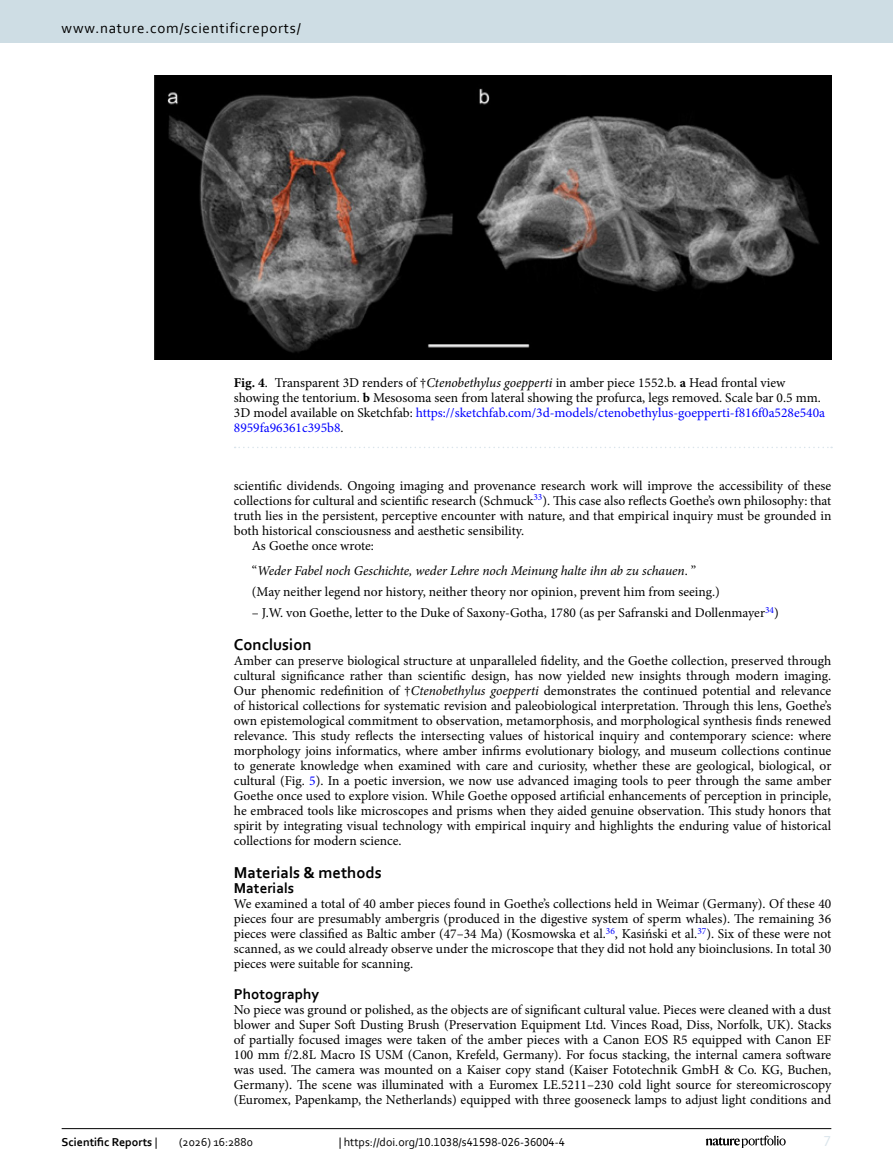
<style>
.page{position:relative;width:893px;height:1174px;background:#fff}
.page>*{position:absolute;margin:0;border:0;box-sizing:border-box;transform-origin:0 0}
.Head_1{font:700 16.5px "Corbel";color:#000}
.t1{font:15px "Corbel";letter-spacing:.05em;color:#000}
.Head_2{font:700 15px "Corbel";color:#000}
.Head_2_After_1{font:700 15px "Corbel";color:#000}
.t2{font:15px "Corbel";color:#d9e4eb}
.Body_Text{font:13.5px/15px "Minion Pro";color:#000;text-align:justify}
.Body_Text_Indent{font:13.5px/15px "Minion Pro";color:#000;text-align:justify}
.Figure_Caption{font:13.5px/15px "Minion Pro";color:#000}
.Block_Quote{font:13.5px "Minion Pro";color:#000}
.Block_Quote-2{font:italic 13.5px "Minion Pro";letter-spacing:-.01em;color:#000}
.t3{font:12px "Corbel";color:#000}
.t4{font:700 12px "Corbel";color:#000}
.s1{font-weight:700}
.s2{font-style:italic}
.s3{color:#00f}
.s4{font-style:normal}
.s5{font-weight:400}
</style>
<div class="page">
<img style="left:155px;top:76px;width:676px;height:283px">
<svg style="left:235px;top:447px;width:597px;height:1px"></svg>
<hr style="left:62px;top:1128px;width:769px;height:1px;background:#000">
<svg style="left:706px;top:1135px;width:80px;height:12px"></svg>
<div style="left:0;top:0;width:893px;height:43px;background:#cedde4"></div>
<p class="t1" style="left:62px;top:18px;width:241px">www.nature.com/scientificreports/</p>
<p class="Figure_Caption" style="left:234px;top:375px;width:593px"><span class="s1">Fig. 4</span>. Transparent 3D renders of †<span class="s2">Ctenobethylus goepperti</span> in amber piece 1552.b. <span class="s1">a</span> Head frontal view showing the tentorium. <span class="s1">b</span> Mesosoma seen from lateral showing the profurca, legs removed. Scale bar 0.5 mm.<br>3D model available on Sketchfab: <span class="s3">https://sketchfab.com/3d-models/ctenobethylus-goepperti-f816f0a528e540a 8959fa96361c395b8</span>.</p>
<p class="Body_Text_Indent" style="left:234px;top:478px;width:599px">scientific dividends. Ongoing imaging and provenance research work will improve the accessibility of these collections for cultural and scientific research (Schmuck<sup>33</sup>). This case also reflects Goethe’s own philosophy: that truth lies in the persistent, perceptive encounter with nature, and that empirical inquiry must be grounded in both historical consciousness and aesthetic sensibility.</p>
<p class="Body_Text_Indent" style="left:252px;top:538px;width:124px">As Goethe once wrote:</p>
<p class="Block_Quote-2" style="left:252px;top:561px;width:446px"><span class="s4">“</span>Weder Fabel noch Geschichte, weder Lehre noch Meinung halte ihn ab zu schauen<span class="s4">. ”</span></p>
<p class="Block_Quote" style="left:252px;top:582px;width:470px">(May neither legend nor history, neither theory nor opinion, prevent him from seeing.)</p>
<p class="Block_Quote" style="left:252px;top:604px;width:528px">– J.W. von Goethe, letter to the Duke of Saxony-Gotha, 1780 (as per Safranski and Dollenmayer<sup>34</sup>)</p>
<p class="Head_1" style="left:234px;top:634px;width:79px">Conclusion</p>
<p class="Body_Text" style="left:234px;top:653px;width:599px">Amber can preserve biological structure at unparalleled fidelity, and the Goethe collection, preserved through cultural significance rather than scientific design, has now yielded new insights through modern imaging.<br>Our phenomic redefinition of †<span class="s2">Ctenobethylus goepperti</span> demonstrates the continued potential and relevance of historical collections for systematic revision and paleobiological interpretation. Through this lens, Goethe’s own epistemological commitment to observation, metamorphosis, and morphological synthesis finds renewed relevance. This study reflects the intersecting values of historical inquiry and contemporary science: where morphology joins informatics, where amber infirms evolutionary biology, and museum collections continue to generate knowledge when examined with care and curiosity, whether these are geological, biological, or cultural (Fig. <span class="s3">5</span>). In a poetic inversion, we now use advanced imaging tools to peer through the same amber Goethe once used to explore vision. While Goethe opposed artificial enhancements of perception in principle, he embraced tools like microscopes and prisms when they aided genuine observation. This study honors that spirit by integrating visual technology with empirical inquiry and highlights the enduring value of historical collections for modern science.</p>
<p class="Head_1" style="left:234px;top:862px;width:149px">Materials &amp; methods</p>
<p class="Head_2_After_1" style="left:234px;top:879px;width:62px">Materials</p>
<p class="Body_Text" style="left:234px;top:896px;width:599px">We examined a total of 40 amber pieces found in Goethe’s collections held in Weimar (Germany). Of these 40 pieces four are presumably ambergris (produced in the digestive system of sperm whales). The remaining 36 pieces were classified as Baltic amber (47–34 Ma) (Kosmowska et al.<sup>36</sup>, Kasiński et al.<sup>37</sup>). Six of these were not scanned, as we could already observe under the microscope that they did not hold any bioinclusions. In total 30 pieces were suitable for scanning.</p>
<p class="Head_2" style="left:234px;top:984px;width:87px">Photography</p>
<p class="Body_Text" style="left:234px;top:1001px;width:599px">No piece was ground or polished, as the objects are of significant cultural value. Pieces were cleaned with a dust blower and Super Soft Dusting Brush (Preservation Equipment Ltd. Vinces Road, Diss, Norfolk, UK). Stacks of partially focused images were taken of the amber pieces with a Canon EOS R5 equipped with Canon EF 100 mm f/2.8L Macro IS USM (Canon, Krefeld, Germany). For focus stacking, the internal camera software was used. The camera was mounted on a Kaiser copy stand (Kaiser Fototechnik GmbH &amp; Co. KG, Buchen, Germany). The scene was illuminated with a Euromex LE.5211–230 cold light source for stereomicroscopy (Euromex, Papenkamp, the Netherlands) equipped with three gooseneck lamps to adjust light conditions and</p>
<p class="t4" style="left:62px;top:1134px;width:97px">Scientific Reports <span class="s5">|</span></p>
<p class="t3" style="left:179px;top:1134px;width:75px">(2026) 16:2880</p>
<p class="t3" style="left:339px;top:1134px;width:228px">| https://doi.org/10.1038/s41598-026-36004-4</p>
<p class="t2" style="left:824px;top:1132px;width:9px">7</p>
</div>
